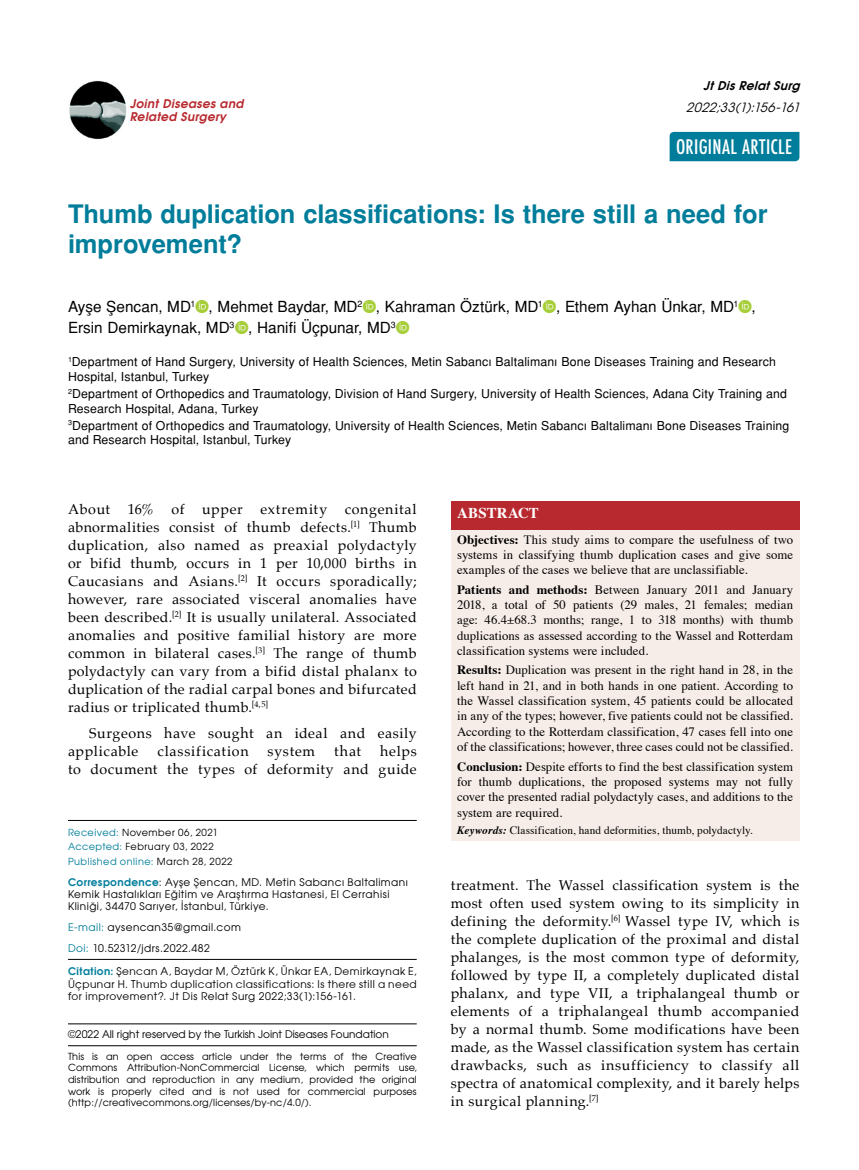
<style>
.page{position:relative;width:859px;height:1170px;background:#fff}
.page>*{position:absolute;margin:0;border:0;box-sizing:border-box;transform-origin:0 0}
.t1{font:700 25.5px/30.6px "Helvetica Tr";letter-spacing:-.005em;color:#007d9a}
.t2{font:500 condensed 19.5px "Futura";letter-spacing:.02em;color:#fff}
.t3{font:15.3px/21.3px "Helvetica Normal Tr";color:#000}
.t4{font:700 15px "Times";letter-spacing:.01em;color:#fff}
.t5{font:14.25px/18px "Palatino";letter-spacing:.035em;color:#000;text-align:justify}
.t6{font:14.25px "Palatino";letter-spacing:.06em;color:#000}
.t7{font:12.75px/15.3px "Times";letter-spacing:.005em;color:#000;text-align:justify}
.t8{font:italic 12.75px "Avant Garde Tr";color:#000}
.t9{font:12.3px/14.7px "Helvetica Normal Tr";letter-spacing:.01em;color:#000}
.t10{font:12px/13.5px "Avant Garde Bold Italic Tr";letter-spacing:.03em;color:#b8292f}
.t11{font:italic 12px "Avant Garde Bold Tr";color:#000}
.t12{font:11.25px "Times";letter-spacing:.01em;color:#000}
.t13{font:10.5px/12.3px "Avant Garde Tr";letter-spacing:.04em;color:#000}
.t14{font:10.5px/12.6px "Avant Garde";letter-spacing:.045em;color:#000}
.t15{font:10.5px "Avant Garde Tr";color:#000}
.t16{font:9.75px/11.7px "Avant Garde Tr";letter-spacing:.025em;color:#000;text-align:justify}
.t17{font:9.75px/14.4px "Avant Garde Tr";letter-spacing:.045em;color:#000}
.s1{color:#007d9a}
.s2{font-family:"Avant Garde Bold Tr";color:#007d9a}
.s3{font-family:"Avant Garde"}
.s4{font-weight:700}
.s5{font-weight:700;font-style:italic}
</style>
<div class="page">
<div style="left:670px;top:132px;width:129px;height:29px;background:#007d9a"></div>
<img style="left:69px;top:81px;width:58px;height:58px">
<hr style="left:68px;top:959px;width:349px;height:1px;background:#000">
<hr style="left:68px;top:820px;width:349px;height:1px;background:#000">
<div style="left:451px;top:527px;width:348px;height:313px;background:#f7ede8"></div>
<div style="left:451px;top:500px;width:348px;height:29px;background:#b8292f"></div>
<hr style="left:68px;top:1045px;width:349px;height:1px;background:#000">
<hr style="left:68px;top:1023px;width:349px;height:1px;background:#000">
<p class="t10" style="left:130px;top:96px;width:115px">Joint Diseases and<br>Related Surgery</p>
<p class="t11" style="left:703px;top:77px;width:102px">JtDisRelatSurg</p>
<p class="t8" style="left:686px;top:99px;width:119px">2022;33(1):156-161</p>
<h2 class="t2" style="left:676px;top:135px;width:118px">ORIGINAL ARTICLE</h2>
<h1 class="t1" style="left:68px;top:198px;width:701px">Thumb duplication classifications: Is there still a need for improvement?</h1>
<p class="t3" style="left:68px;top:296px;width:689px">Ayşe Şencan, MD<sup>1</sup> , Mehmet Baydar, MD<sup>2</sup> , Kahraman Öztürk, MD<sup>1</sup> , Ethem Ayhan Ünkar, MD<sup>1</sup> ,<br>Ersin Demirkaynak, MD<sup>3</sup> , Hanifi Üçpunar, MD<sup>3</sup></p>
<p class="t9" style="left:68px;top:354px;width:709px"><sup>1</sup>Department of Hand Surgery, University of Health Sciences, Metin Sabancı Baltalimanı Bone Diseases Training and Research<br>Hospital, Istanbul, Turkey</p>
<p class="t9" style="left:68px;top:386px;width:720px"><sup>2</sup>Department of Orthopedics and Traumatology, Division of Hand Surgery, University of Health Sciences, Adana City Training and<br>Research Hospital, Adana, Turkey</p>
<p class="t9" style="left:68px;top:418px;width:723px"><sup>3</sup>Department of Orthopedics and Traumatology, University of Health Sciences, Metin Sabancı Baltalimanı Bone Diseases Training and Research Hospital, Istanbul, Turkey</p>
<p class="t5" style="left:68px;top:499px;width:350px">About 16% of upper extremity congenital abnormalities consist of thumb defects.<sup>[1]</sup> Thumb duplication, also named as preaxial polydactyly or bifid thumb, occurs in 1 per 10,000 births in Caucasians and Asians.<sup>[2]</sup> It occurs sporadically; however, rare associated visceral anomalies have been described.<sup>[2]</sup> It is usually unilateral. Associated anomalies and positive familial history are more common in bilateral cases.<sup>[3]</sup> The range of thumb polydactyly can vary from a bifid distal phalanx to duplication of the radial carpal bones and bifurcated radius or triplicated thumb.<sup>[4,5]</sup></p>
<p class="t5" style="left:68px;top:724px;width:350px;text-indent:21px">Surgeons have sought an ideal and easily applicable</p>
<p class="t5" style="left:68px;top:742px;width:350px;text-align:right">helps<br>to document the types of deformity and guide</p>
<p class="t6" style="left:157px;top:739px;width:93px">classification</p>
<p class="t5" style="left:268px;top:742px;width:49px">system</p>
<p class="t5" style="left:334px;top:742px;width:29px">that</p>
<p class="t17" style="left:68px;top:825px;width:166px"><span class="s1">Received:</span> November 06, 2021<br><span class="s1">Accepted:</span> February 03, 2022<br><span class="s1">Published online:</span> March 28, 2022</p>
<p class="t13" style="left:68px;top:875px;width:341px"><span class="s2">Correspondence</span>: Ayşe Şencan, MD. Metin Sabancı Baltalimanı<br>Kemik Hastalıkları Eğitim ve Araştırma Hastanesi, El Cerrahisi<br>Kliniği, 34470 Sarıyer, İstanbul, Türkiye.</p>
<p class="t13" style="left:68px;top:916px;width:174px;line-height:20.9px"><span class="s1">E-mail:</span> aysencan35@gmail.com<br><span class="s1">Doi:</span> 10.52312/jdrs.2022.482</p>
<p class="t14" style="left:68px;top:964px;width:350px"><span class="s2">Citation:</span> Şencan A, Baydar M, Öztürk K, Ünkar EA, Demirkaynak E,<br>Üçpunar H. Thumb duplication classifications: Is there still a need</p>
<p class="t13" style="left:68px;top:989px;width:290px"><span class="s3">for improvement?</span>. Jt Dis Relat Surg 2022;33(1):156-161.</p>
<p class="t15" style="left:68px;top:1027px;width:322px">©2022 All right reserved by the Turkish Joint Diseases Foundation</p>
<p class="t16" style="left:68px;top:1049px;width:350px">This is an open access article under the terms of the Creative Commons Attribution-NonCommercial License, which permits use, distribution and reproduction in any medium, provided the original work is properly cited and is not used for commercial purposes (http://creativecommons.org/licenses/by-nc/4.0/).</p>
<p class="t4" style="left:457px;top:499px;width:83px">ABSTRACT</p>
<p class="t7" style="left:457px;top:530px;width:337px"><span class="s4">Objectives:</span> This study aims to compare the usefulness of two systems in classifying thumb duplication cases and give some examples of the cases we believe that are unclassifiable.</p>
<p class="t7" style="left:457px;top:580px;width:337px"><span class="s4">Patients and methods:</span> Between January 2011 and January 2018, a total of 50 patients (29 males, 21 females; median age: 46.4±68.3 months; range, 1 to 318 months) with thumb duplications as assessed according to the Wassel and Rotterdam classification systems were included.</p>
<p class="t7" style="left:457px;top:661px;width:337px"><span class="s4">Results:</span> Duplication was present in the right hand in 28, in the left hand in 21, and in both hands in one patient. According to the Wassel classification system, 45 patients could be allocated in any of the types; however, five patients could not be classified.<br>According to the Rotterdam classification, 47 cases fell into one of the classifications; however, three cases could not be classified.</p>
<p class="t7" style="left:457px;top:757px;width:337px"><span class="s4">Conclusion:</span> Despite efforts to find the best classification system for thumb duplications, the proposed systems may not fully cover the presented radial polydactyly cases, and additions to the system are required.</p>
<p class="t12" style="left:457px;top:819px;width:297px"><span class="s5">Keywords:</span> Classification, hand deformities, thumb, polydactyly.</p>
<p class="t5" style="left:451px;top:875px;width:350px">treatment. The Wassel classification system is the most often used system owing to its simplicity in defining the deformity.<sup>[6]</sup> Wassel type IV, which is the complete duplication of the proximal and distal phalanges, is the most common type of deformity, followed by type II, a completely duplicated distal phalanx, and type VII, a triphalangeal thumb or elements of a triphalangeal thumb accompanied by a normal thumb. Some modifications have been made, as the Wassel classification system has certain drawbacks, such as insufficiency to classify all spectra of anatomical complexity, and it barely helps in surgical planning.<sup>[7]</sup></p>
</div>
